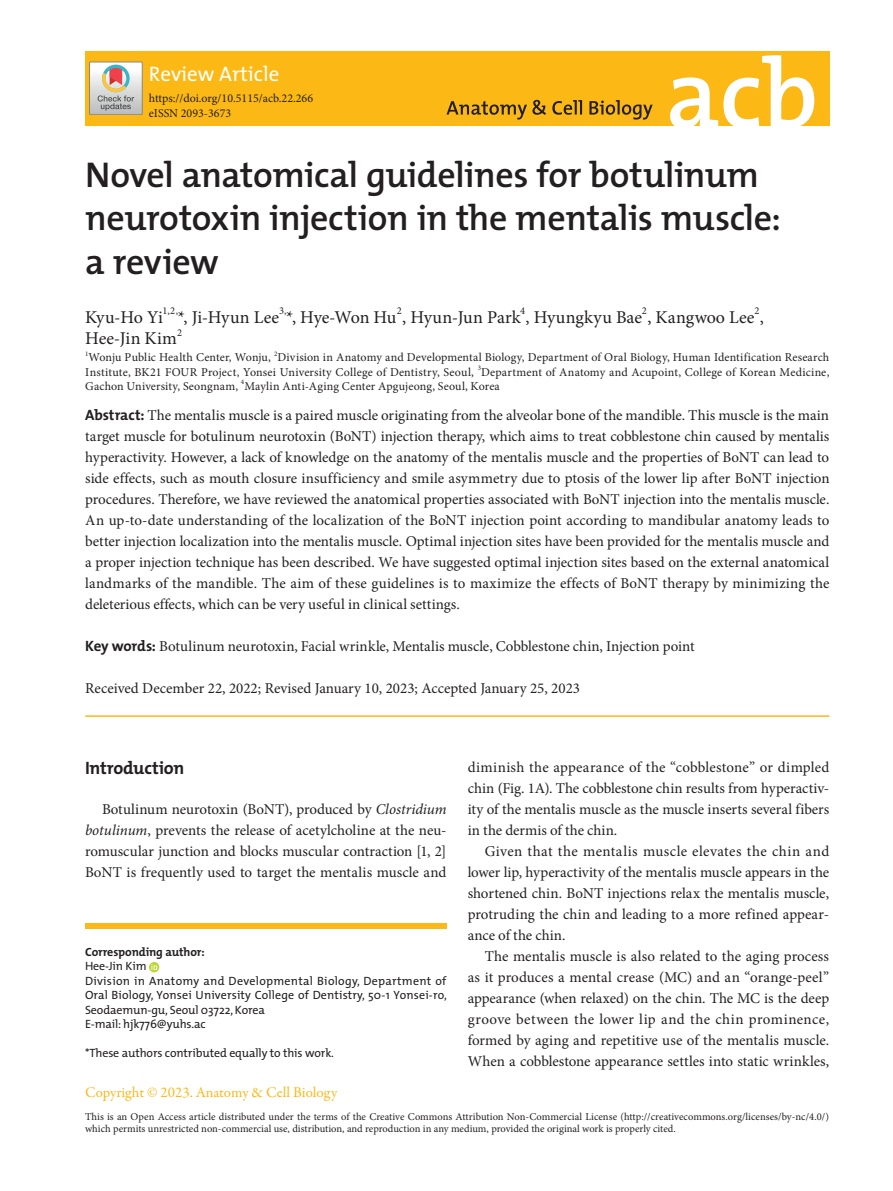
<style>
.page{position:relative;width:893px;height:1191px;background:#fff}
.page>*{position:absolute;margin:0;border:0;box-sizing:border-box;transform-origin:0 0}
.t1{font:600 36px/43.2px "The Mix";letter-spacing:-.015em;color:#231f20}
.t2{font:21px "The Mix";color:#fff}
.t3{font:18px "Minion Pro";color:#231f20}
.t4{font:700 18px "The Mix";letter-spacing:-.015em;color:#231f20}
.t5{font:15px/21px "Minion Pro";color:#231f20;text-align:justify}
.t6{font:15px "Garamond Premr Pro";color:#fcb814}
.t7{font:12px/14.4px "Minion Pro";letter-spacing:.01em;color:#231f20}
.t8{font:12px/14.4px "The Mix";letter-spacing:.01em;color:#231f20}
.t9{font:12px "The Mix";letter-spacing:-.01em;color:#231f20}
.t10{font:700 12px "The Mix";letter-spacing:-.01em;color:#231f20}
.t11{font:10.5px/12.6px "Minion Pro";color:#231f20}
.t12{font:7.05px "Minion Pro";color:#231f20}
.s1{font-family:"The Mix";font-weight:700}
.s2{font-style:italic}
</style>
<div class="page">
<div style="left:85px;top:51px;width:744px;height:75px;background:#fcb814"></div>
<svg style="left:670px;top:55px;width:144px;height:71px"></svg>
<svg style="left:446px;top:100px;width:207px;height:20px"></svg>
<svg style="left:90px;top:62px;width:52px;height:53px;background:#cbc6c1"></svg>
<div style="left:85px;top:923px;width:361px;height:5px;background:#fcb814"></div>
<svg style="left:149px;top:962px;width:10px;height:10px"></svg>
<svg style="left:152px;top:963px;width:5px;height:7px"></svg>
<hr style="left:85px;top:715px;width:744px;height:2px;background:#fcb814">
<h2 class="t2" style="left:149px;top:57px;width:132px">Review Article</h2>
<p class="t7" style="left:149px;top:91px;width:166px">https://doi.org/10.5115/acb.22.266 eISSN 2093-3673</p>
<h1 class="t1" style="left:85px;top:152px;width:697px">Novel anatomical guidelines for botulinum neurotoxin injection in the mentalis muscle: a review</h1>
<p class="t3" style="left:85px;top:305px;width:79px">Kyu-Ho Yi</p>
<p class="t11" style="left:163px;top:305px;width:17px">1,2,</p>
<p class="t3" style="left:178px;top:305px;width:588px">*, Ji-Hyun Lee *, Hye-Won Hu , Hyun-Jun Park , Hyungkyu Bae , Kangwoo Lee ,</p>
<p class="t11" style="left:279px;top:305px;width:9px">3,</p>
<p class="t11" style="left:397px;top:305px;width:7px">2</p>
<p class="t11" style="left:520px;top:305px;width:7px">4</p>
<p class="t11" style="left:642px;top:305px;width:7px">2</p>
<p class="t11" style="left:754px;top:305px;width:7px">2</p>
<p class="t11" style="left:177px;top:326px;width:7px">2</p>
<p class="t3" style="left:85px;top:327px;width:93px">Hee-Jin Kim</p>
<p class="t12" style="left:85px;top:348px;width:5px">1</p>
<p class="t7" style="left:88px;top:350px;width:184px">Wonju Public Health Center, Wonju,</p>
<p class="t12" style="left:274px;top:348px;width:5px">2</p>
<p class="t7" style="left:85px;top:350px;width:746px;text-indent:192px">Division in Anatomy and Developmental Biology, Department of Oral Biology, Human Identification Research<br>Institute, BK21 FOUR Project, Yonsei University College of Dentistry, Seoul,</p>
<p class="t12" style="left:478px;top:363px;width:5px">3</p>
<p class="t7" style="left:481px;top:364px;width:350px">Department of Anatomy and Acupoint, College of Korean Medicine,</p>
<p class="t7" style="left:85px;top:379px;width:154px">Gachon University, Seongnam,</p>
<p class="t12" style="left:241px;top:377px;width:5px">4</p>
<p class="t7" style="left:244px;top:379px;width:257px">Maylin Anti-Aging Center Apgujeong, Seoul, Korea</p>
<p class="t5" style="left:85px;top:404px;width:746px"><span class="s1">Abstract:</span> The mentalis muscle is a paired muscle originating from the alveolar bone of the mandible. This muscle is the main target muscle for botulinum neurotoxin (BoNT) injection therapy, which aims to treat cobblestone chin caused by mentalis hyperactivity. However, a lack of knowledge on the anatomy of the mentalis muscle and the properties of BoNT can lead to side effects, such as mouth closure insufficiency and smile asymmetry due to ptosis of the lower lip after BoNT injection procedures. Therefore, we have reviewed the anatomical properties associated with BoNT injection into the mentalis muscle.<br>An up-to-date understanding of the localization of the BoNT injection point according to mandibular anatomy leads to better injection localization into the mentalis muscle. Optimal injection sites have been provided for the mentalis muscle and a proper injection technique has been described. We have suggested optimal injection sites based on the external anatomical landmarks of the mandible. The aim of these guidelines is to maximize the effects of BoNT therapy by minimizing the deleterious effects, which can be very useful in clinical settings.</p>
<p class="t5" style="left:85px;top:635px;width:611px"><span class="s1">Key words:</span> Botulinum neurotoxin, Facial wrinkle, Mentalis muscle, Cobblestone chin, Injection point</p>
<p class="t5" style="left:85px;top:678px;width:496px">Received December 22, 2022; Revised January 10, 2023; Accepted January 25, 2023</p>
<p class="t4" style="left:85px;top:753px;width:101px">Introduction</p>
<p class="t5" style="left:85px;top:798px;width:363px;text-indent:17px">Botulinum neurotoxin (BoNT), produced by <span class="s2">Clostridium botulinum</span>, prevents the release of acetylcholine at the neu&shy;romuscular junction and blocks muscular contraction [1, 2] BoNT is frequently used to target the mentalis muscle and</p>
<p class="t10" style="left:85px;top:942px;width:121px">Corresponding author:</p>
<p class="t8" style="left:85px;top:958px;width:363px">Hee-Jin Kim<br>Division in Anatomy and Developmental Biology, Department of Oral Biology, Yonsei University College of Dentistry, 50-1 Yonsei-ro, Seodaemun-gu, Seoul 03722, Korea<br>E-mail: hjk776@yuhs.ac</p>
<p class="t9" style="left:85px;top:1042px;width:250px">*These authors contributed equally to this work.</p>
<p class="t6" style="left:85px;top:1083px;width:254px">Copyright © 2023. Anatomy &amp; Cell Biology</p>
<p class="t5" style="left:468px;top:756px;width:363px">diminish the appearance of the “cobblestone” or dimpled chin (Fig. 1A). The cobblestone chin results from hyperactiv&shy;ity of the mentalis muscle as the muscle inserts several fibers in the dermis of the chin.</p>
<p class="t5" style="left:468px;top:840px;width:363px;text-indent:17px">Given that the mentalis muscle elevates the chin and lower lip, hyperactivity of the mentalis muscle appears in the shortened chin. BoNT injections relax the mentalis muscle, protruding the chin and leading to a more refined appear&shy;ance of the chin.</p>
<p class="t5" style="left:468px;top:945px;width:363px;text-indent:17px">The mentalis muscle is also related to the aging process as it produces a mental crease (MC) and an “orange-peel” appearance (when relaxed) on the chin. The MC is the deep groove between the lower lip and the chin prominence, formed by aging and repetitive use of the mentalis muscle.<br>When a cobblestone appearance settles into static wrinkles,</p>
<p class="t11" style="left:85px;top:1110px;width:745px">This is an Open Access article distributed under the terms of the Creative Commons Attribution Non-Commercial License (http://creativecommons.org/licenses/by-nc/4.0/) which permits unrestricted non-commercial use, distribution, and reproduction in any medium, provided the original work is properly cited.</p>
</div>
